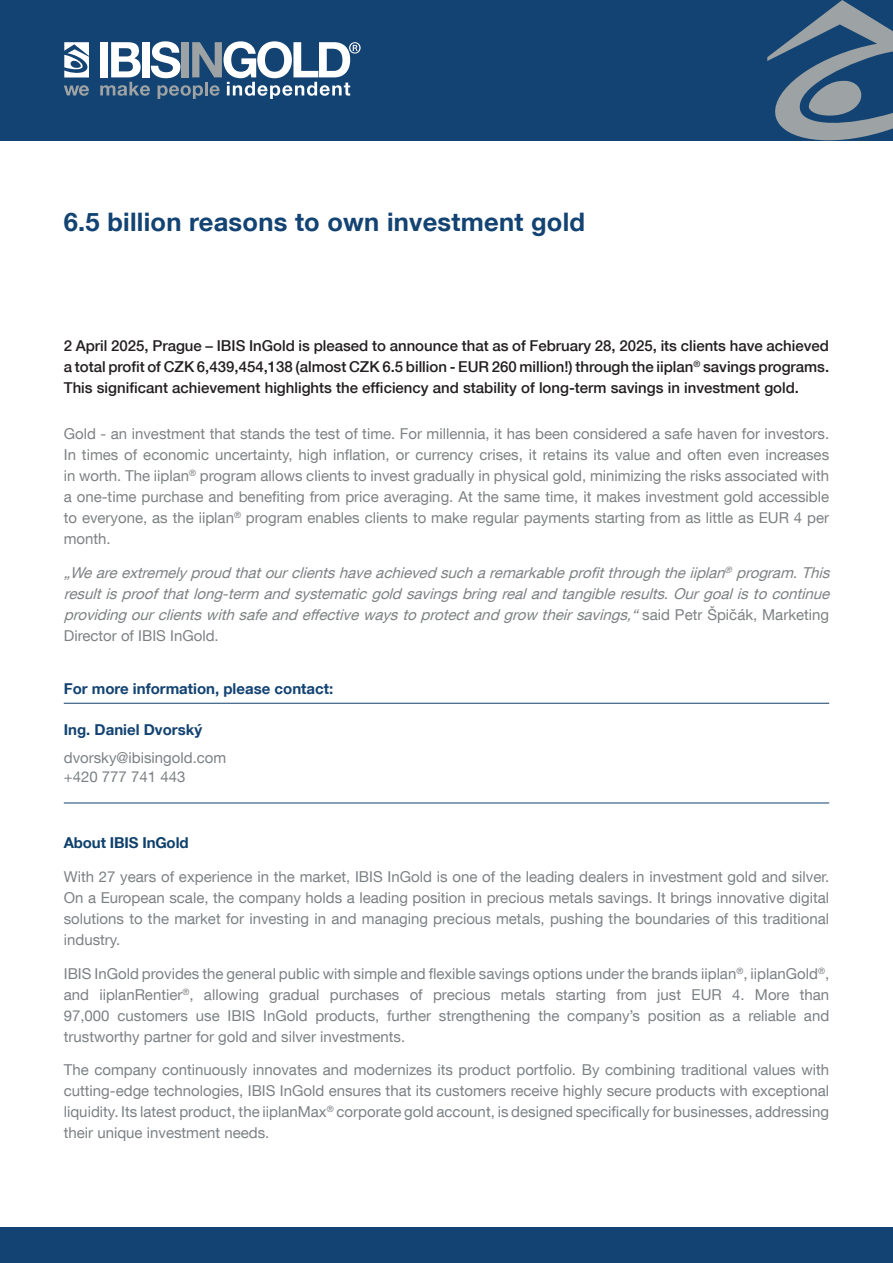
<style>
.page{position:relative;width:893px;height:1263px;background:#fff}
.page>*{position:absolute;margin:0;border:0;box-sizing:border-box;transform-origin:0 0}
.t1{font:700 25.5px "Helvetica Neue LT Com";letter-spacing:.01em;color:#134372}
.t2{font:15px/21px "Helvetica Neue LT Com";color:#7d8184;text-align:justify}
.t3{font:15px/21px "Helvetica Neue LT Com";color:#7e8183;text-align:justify}
.t4{font:italic 15px/21px "Helvetica Neue LT Com";color:#7e8183}
.t5{font:500 15px/21px "Helvetica Neue LT Com";color:#231f20;text-align:justify}
.t6{font:700 15px "Helvetica Neue LT Com";color:#134372}
.t7{font:700 15px "Helvetica Neue LT Com";letter-spacing:-.01em;color:#0f416c}
.s1{font-style:normal}
</style>
<div class="page">
<div style="left:0;top:0;width:893px;height:140px;background:#134372"></div>
<svg style="left:767px;top:0;width:126px;height:141px"></svg>
<div style="left:0;top:1227px;width:893px;height:36px;background:#134372"></div>
<svg style="left:64px;top:85px;width:25px;height:11px"></svg>
<svg style="left:64px;top:42px;width:25px;height:35px"></svg>
<svg style="left:100px;top:41px;width:261px;height:58px"></svg>
<hr style="left:64px;top:703px;width:765px;height:1px;background:#0f416c">
<hr style="left:64px;top:803px;width:765px;height:1px;background:#0f416c">
<h1 class="t1" style="left:64px;top:206px;width:523px">6.5 billion reasons to own investment gold</h1>
<p class="t5" style="left:64px;top:335px;width:767px">2 April 2025, Prague – IBIS InGold is pleased to announce that as of February 28, 2025, its clients have achieved a total profit of CZK 6,439,454,138 (almost CZK 6.5 billion - EUR 260 million!) through the iiplan<sup>®</sup> savings programs.<br>This significant achievement highlights the efficiency and stability of long-term savings in investment gold.</p>
<p class="t3" style="left:64px;top:423px;width:767px">Gold - an investment that stands the test of time. For millennia, it has been considered a safe haven for investors.<br>In times of economic uncertainty, high inflation, or currency crises, it retains its value and often even increases in worth. The iiplan<sup>®</sup> program allows clients to invest gradually in physical gold, minimizing the risks associated with a one-time purchase and benefiting from price averaging. At the same time, it makes investment gold accessible to everyone, as the iiplan<sup>®</sup> program enables clients to make regular payments starting from as little as EUR 4 per month.</p>
<p class="t4" style="left:64px;top:562px;width:772px">„Weareextremelyproud thatourclientshaveachieved sucharemarkableprofitthroughtheiiplan<sup>®</sup> program.This resultisproofthatlong-term and systematicgold savingsbringrealand tangibleresults.Ourgoalistocontinue providingourclientswithsafeand effectivewaystoprotectand grow theirsavings,“<span class="s1">s a i d P e t r Š p i č á k , M a r k e t i n g Director of IBIS InGold.</span></p>
<p class="t6" style="left:64px;top:680px;width:271px">For more information, please contact:</p>
<p class="t6" style="left:64px;top:720px;width:140px">Ing. Daniel Dvorský</p>
<p class="t2" style="left:64px;top:747px;width:164px;line-height:19.5px">dvorsky@ibisingold.com +420 777 741 443</p>
<p class="t7" style="left:64px;top:833px;width:126px">About IBIS InGold</p>
<p class="t2" style="left:64px;top:866px;width:767px">With 27 years of experience in the market, IBIS InGold is one of the leading dealers in investment gold and silver.<br>On a European scale, the company holds a leading position in precious metals savings. It brings innovative digital solutions to the market for investing in and managing precious metals, pushing the boundaries of this traditional industry.</p>
<p class="t2" style="left:64px;top:962px;width:767px">IBIS InGold provides the general public with simple and flexible savings options under the brands iiplan<sup>®</sup>, iiplanGold<sup>®</sup>, and iiplanRentier<sup>®</sup>, allowing gradual purchases of precious metals starting from just EUR 4. More than 97,000 customers use IBIS InGold products, further strengthening the company’s position as a reliable and trustworthy partner for gold and silver investments.</p>
<p class="t2" style="left:64px;top:1059px;width:767px">The company continuously innovates and modernizes its product portfolio. By combining traditional values with cutting-edge technologies, IBIS InGold ensures that its customers receive highly secure products with exceptional liquidity. Its latest product, the iiplanMax<sup>®</sup> corporate gold account, is designed specifically for businesses, addressing their unique investment needs.</p>
</div>
